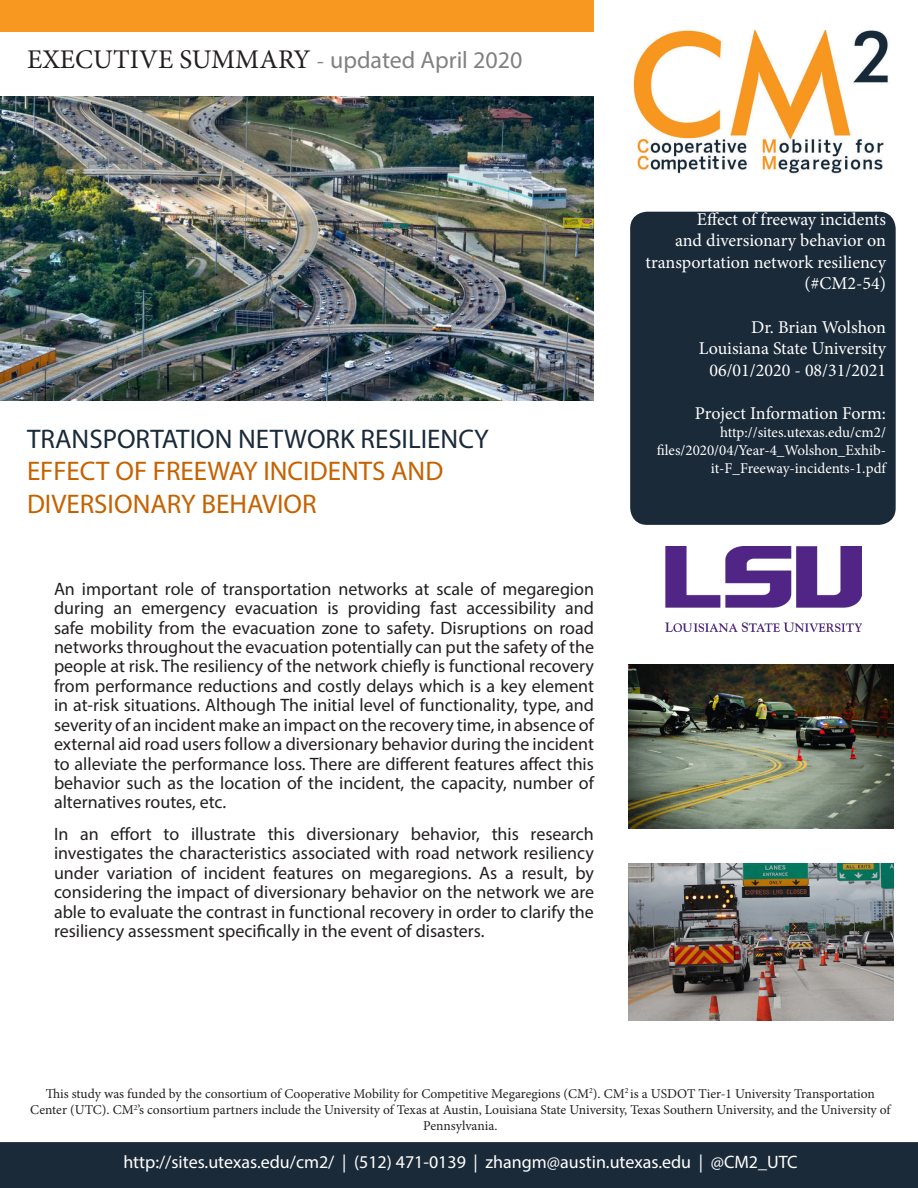
<style>
.page{position:relative;width:918px;height:1188px;background:#fff}
.page>*{position:absolute;margin:0;border:0;box-sizing:border-box;transform-origin:0 0}
.t1{font:27px/32.4px "Myriad Pro";color:#c56200}
.t2{font:27px "Minion Pro";color:#231f20}
.t3{font:27px "Myriad Pro";color:#1b2a39}
.t4{font:18px/19.4px "Myriad Pro";color:#231f20;text-align:justify}
.t5{font:18px/21.6px "Minion Pro";color:#fff;text-align:right}
.t6{font:18px "Myriad Pro";color:#fff}
.t7{font:15px/18px "Minion Pro";color:#fff;text-align:right}
.t8{font:13.5px/16.2px "Minion Pro";letter-spacing:-.005em;color:#231f20;text-align:center}
.s1{font-size:24px;color:#828081}
.s2{font-family:"Myriad Pro";font-size:24px;color:#828081}
</style>
<div class="page">
<img style="left:633px;top:30px;width:255px;height:144px">
<div style="left:0;top:1142px;width:918px;height:46px;background:#1b2a39"></div>
<img style="left:0;top:96px;width:594px;height:305px">
<div style="left:0;top:0;width:594px;height:32px;background:#f89820"></div>
<img style="left:665px;top:546px;width:197px;height:86px">
<div style="left:630px;top:212px;width:266px;height:313px;background:#1b2a39;border-radius:17px"></div>
<img style="left:628px;top:664px;width:266px;height:164px">
<img style="left:628px;top:864px;width:266px;height:157px">
<p class="t2" style="left:27px;top:41px;width:497px">EXECUTIVE SUMMARY <span class="s1">-</span> <span class="s2">updated April 2020</span></p>
<p class="t3" style="left:27px;top:422px;width:463px">TRANSPORTATION NETWORK RESILIENCY</p>
<p class="t1" style="left:27px;top:455px;width:418px">EFFECT OF FREEWAY INCIDENTS AND<br>DIVERSIONARY BEHAVIOR</p>
<p class="t4" style="left:54px;top:579px;width:542px">An important role of transportation networks at scale of megaregion during an emergency evacuation is providing fast accessibility and safe mobility from the evacuation zone to safety. Disruptions on road networks throughout the evacuation potentially can put the safety of the people at risk. The resiliency of the network chiefly is functional recovery from performance reductions and costly delays which is a key element in at-risk situations. Although The initial level of functionality, type, and severity of an incident make an impact on the recovery time, in absence of external aid road users follow a diversionary behavior during the incident to alleviate the performance loss. There are different features affect this behavior such as the location of the incident, the capacity, number of alternatives routes, etc.</p>
<p class="t4" style="left:54px;top:824px;width:542px">In an effort to illustrate this diversionary behavior, this research investigates the characteristics associated with road network resiliency under variation of incident features on megaregions. As a result, by considering the impact of diversionary behavior on the network we are able to evaluate the contrast in functional recovery in order to clarify the resiliency assessment specifically in the event of disasters.</p>
<p class="t5" style="left:646px;top:208px;width:242px">Effect of freeway incidents<br>and diversionary behavior on transportation network resiliency (#CM2-54)</p>
<p class="t5" style="left:751px;top:316px;width:136px">Dr. Brian Wolshon</p>
<p class="t5" style="left:699px;top:338px;width:189px">Louisiana State University</p>
<p class="t5" style="left:709px;top:359px;width:178px">06/01/2020 - 08/31/2021</p>
<p class="t5" style="left:695px;top:403px;width:193px">Project Information Form:</p>
<p class="t7" style="left:657px;top:423px;width:231px">http://sites.utexas.edu/cm2/ files/2020/04/Year-4_Wolshon_Exhib&shy;it-F_Freeway-incidents-1.pdf</p>
<p class="t8" style="left:30px;top:1086px;width:862px">This study was funded by the consortium of Cooperative Mobility for Competitive Megaregions (CM<sup>2</sup>). CM<sup>2</sup> is a USDOT Tier-1 University Transportation<br>Center (UTC). CM<sup>2</sup>’s consortium partners include the University of Texas at Austin, Louisiana State University, Texas Southern University, and the University of<br>Pennsylvania.</p>
<p class="t6" style="left:123px;top:1151px;width:676px">http://sites.utexas.edu/cm2/ | (512) 471-0139 | zhangm@austin.utexas.edu | @CM2_UTC</p>
</div>
